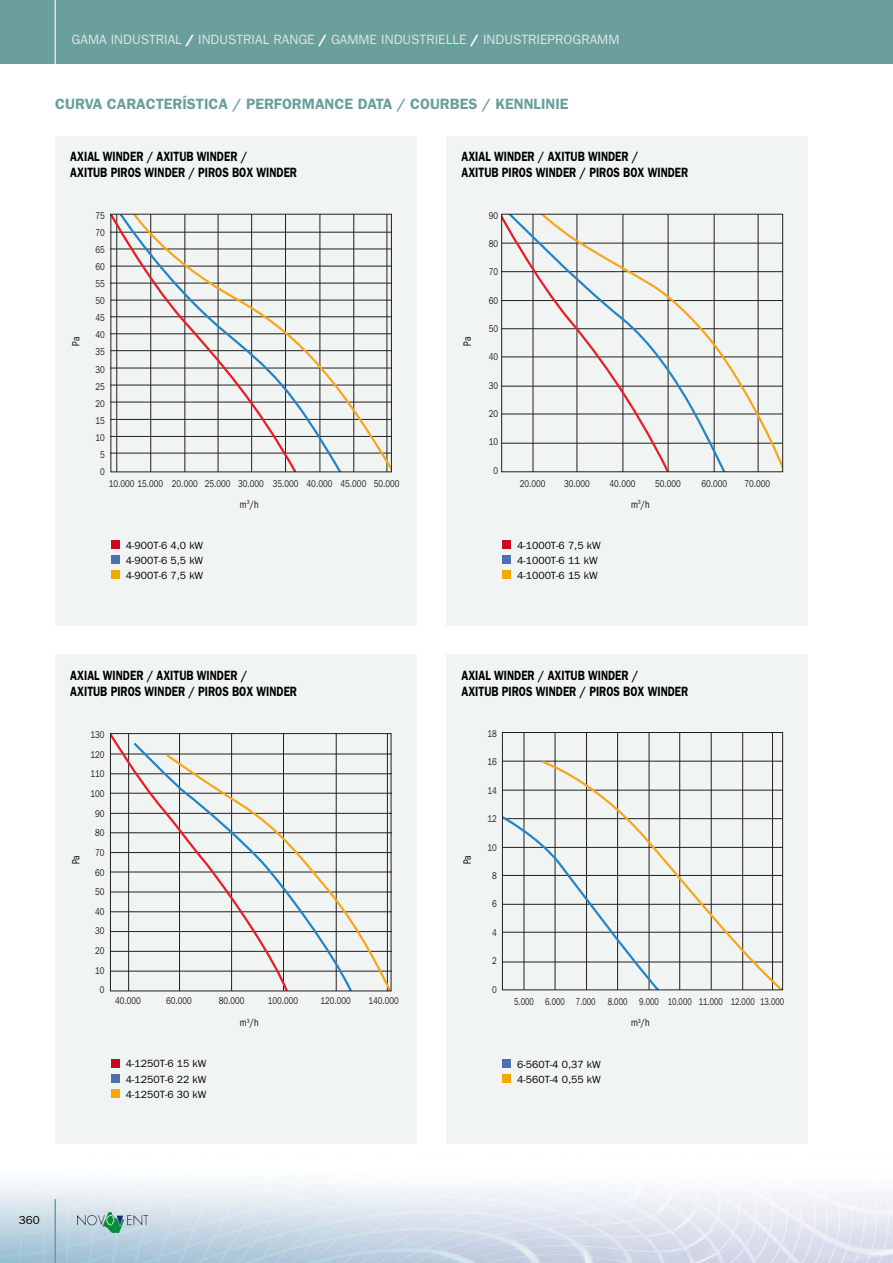
<style>
.page{position:relative;width:893px;height:1263px;background:#fff}
.page>*{position:absolute;margin:0;border:0;box-sizing:border-box;transform-origin:0 0}
.t1{font:600 15px "Franklin Gothic";color:#6a9f9c}
.t2{font:600 13.5px/16.2px "Franklin Gothic";color:#000;scale:.8 1}
.t3{font:13.5px "Franklin Gothic";color:#dae6e5}
.t4{font:11.55px "Franklin Gothic";color:#000}
.t5{font:10.5px/15px "Franklin Gothic";color:#000;text-align:justify}
.t6{font:10.5px "Franklin Gothic";color:#000;scale:.8 1}
.t7{font:9.75px/17.1px "Franklin Gothic IT Cby BT";color:#231f20;text-align:center;scale:.8 1}
.t8{font:9.75px "Franklin Gothic IT Cby BT";color:#231f20;scale:.75 1}
.s1{font-weight:800;color:#fff}
</style>
<div class="page">
<div style="left:0;top:0;width:893px;height:64px;background:#6a9f9c"></div>
<hr style="left:55px;top:0;width:1px;height:64px;background:#dae6e5">
<img style="left:0;top:1180px;width:892px;height:83px">
<hr style="left:55px;top:1199px;width:1px;height:64px;background:#6a9f9c">
<img style="left:78px;top:1213px;width:70px;height:20px">
<img style="left:892px;top:1158px;width:1px;height:105px">
<div style="left:55px;top:136px;width:362px;height:489px;background:#f0f5f4"></div>
<div style="left:55px;top:655px;width:362px;height:489px;background:#f0f5f4"></div>
<div style="left:446px;top:136px;width:362px;height:489px;background:#f0f5f4"></div>
<div style="left:446px;top:655px;width:362px;height:489px;background:#f0f5f4"></div>
<svg style="left:113px;top:216px;width:4px;height:254px"></svg>
<svg style="left:117px;top:216px;width:14px;height:254px"></svg>
<svg style="left:131px;top:216px;width:259px;height:254px"></svg>
<div style="left:111px;top:214px;width:281px;height:258px;border:1px solid #231f20"></div>
<hr style="left:387px;top:734px;width:1px;height:257px;background:#231f20">
<hr style="left:336px;top:734px;width:1px;height:257px;background:#231f20">
<svg style="left:112px;top:735px;width:172px;height:254px"></svg>
<svg style="left:132px;top:741px;width:205px;height:248px"></svg>
<svg style="left:165px;top:753px;width:224px;height:236px"></svg>
<div style="left:110px;top:733px;width:281px;height:258px;border:1px solid #231f20"></div>
<svg style="left:505px;top:216px;width:33px;height:254px"></svg>
<svg style="left:538px;top:216px;width:243px;height:254px"></svg>
<div style="left:501px;top:214px;width:282px;height:258px;border:1px solid #231f20"></div>
<hr style="left:502px;top:761px;width:281px;height:1px;background:#231f20">
<hr style="left:586px;top:732px;width:1px;height:258px;background:#231f20">
<hr style="left:649px;top:732px;width:1px;height:258px;background:#231f20">
<hr style="left:742px;top:732px;width:1px;height:258px;background:#231f20">
<hr style="left:502px;top:790px;width:281px;height:1px;background:#231f20">
<hr style="left:524px;top:732px;width:1px;height:258px;background:#231f20">
<hr style="left:555px;top:732px;width:1px;height:258px;background:#231f20">
<hr style="left:617px;top:732px;width:1px;height:258px;background:#231f20">
<hr style="left:679px;top:732px;width:1px;height:258px;background:#231f20">
<hr style="left:711px;top:732px;width:1px;height:258px;background:#231f20">
<hr style="left:772px;top:732px;width:1px;height:258px;background:#231f20">
<svg style="left:540px;top:759px;width:241px;height:229px"></svg>
<svg style="left:504px;top:813px;width:160px;height:175px"></svg>
<div style="left:502px;top:732px;width:281px;height:258px;border:1px solid #231f20"></div>
<div style="left:111px;top:571px;width:9px;height:8px;background:#f6a800"></div>
<div style="left:111px;top:556px;width:9px;height:8px;background:#4d70b0"></div>
<div style="left:111px;top:541px;width:9px;height:8px;background:#cc071e"></div>
<div style="left:111px;top:1089px;width:9px;height:9px;background:#f6a800"></div>
<div style="left:111px;top:1074px;width:9px;height:9px;background:#4d70b0"></div>
<div style="left:111px;top:1059px;width:9px;height:9px;background:#cc071e"></div>
<div style="left:503px;top:571px;width:8px;height:8px;background:#f6a800"></div>
<div style="left:503px;top:556px;width:8px;height:8px;background:#4d70b0"></div>
<div style="left:503px;top:541px;width:8px;height:8px;background:#cc071e"></div>
<div style="left:503px;top:1074px;width:8px;height:9px;background:#f6a800"></div>
<div style="left:503px;top:1059px;width:8px;height:9px;background:#4d70b0"></div>
<p class="t3" style="left:72px;top:35px;width:549px">GAMA INDUSTRIAL <span class="s1">/</span> INDUSTRIAL RANGE <span class="s1">/</span> GAMME INDUSTRIELLE <span class="s1">/</span> INDUSTRIEPROGRAMM</p>
<p class="t1" style="left:55px;top:99px;width:515px">CURVA CARACTERÍSTICA / PERFORMANCE DATA / COURBES / KENNLINIE</p>
<p class="t2" style="left:70px;top:150px;width:285px">AXIAL WINDER / AXITUB WINDER /<br>AXITUB PIROS WINDER / PIROS BOX WINDER</p>
<p class="t2" style="left:461px;top:150px;width:285px">AXIAL WINDER / AXITUB WINDER /<br>AXITUB PIROS WINDER / PIROS BOX WINDER</p>
<p class="t6" style="left:72px;top:345px;width:13px;rotate:-90deg">Pa</p>
<p class="t7" style="left:95px;top:208px;width:13px">75<br>70<br>65<br>60<br>55<br>50<br>45<br>40<br>35<br>30<br>25<br>20<br>15<br>10<br>5<br>0</p>
<p class="t6" style="left:463px;top:345px;width:13px;rotate:-90deg">Pa</p>
<p class="t7" style="left:489px;top:208px;width:13px">90</p>
<p class="t7" style="left:489px;top:236px;width:13px">80</p>
<p class="t7" style="left:489px;top:264px;width:13px">70</p>
<p class="t7" style="left:489px;top:293px;width:13px">60</p>
<p class="t7" style="left:489px;top:321px;width:13px">50</p>
<p class="t7" style="left:489px;top:349px;width:13px">40</p>
<p class="t7" style="left:489px;top:378px;width:13px">30</p>
<p class="t7" style="left:489px;top:406px;width:13px">20</p>
<p class="t7" style="left:489px;top:434px;width:13px">10</p>
<p class="t7" style="left:494px;top:463px;width:7px">0</p>
<p class="t7" style="left:109px;top:476px;width:365px">10.000 15.000 20.000 25.000 30.000 35.000 40.000 45.000 50.000</p>
<p class="t7" style="left:520px;top:476px;width:34px">20.000</p>
<p class="t7" style="left:564px;top:476px;width:34px">30.000</p>
<p class="t7" style="left:610px;top:476px;width:34px">40.000</p>
<p class="t7" style="left:655px;top:476px;width:34px">50.000</p>
<p class="t7" style="left:701px;top:476px;width:34px">60.000</p>
<p class="t7" style="left:744px;top:476px;width:34px">70.000</p>
<p class="t6" style="left:240px;top:500px;width:25px">m<sup>3</sup>/h</p>
<p class="t6" style="left:631px;top:500px;width:25px">m<sup>3</sup>/h</p>
<p class="t5" style="left:126px;top:538px;width:79px">4-900T-6 4,0 kW 4-900T-6 5,5 kW 4-900T-6 7,5 kW</p>
<p class="t5" style="left:517px;top:538px;width:85px;text-align:left">4-1000T-6 7,5 kW<br>4-1000T-6 11 kW<br>4-1000T-6 15 kW</p>
<p class="t2" style="left:70px;top:668px;width:285px">AXIAL WINDER / AXITUB WINDER /<br>AXITUB PIROS WINDER / PIROS BOX WINDER</p>
<p class="t2" style="left:461px;top:668px;width:285px">AXIAL WINDER / AXITUB WINDER /<br>AXITUB PIROS WINDER / PIROS BOX WINDER</p>
<p class="t6" style="left:72px;top:864px;width:13px;rotate:-90deg">Pa</p>
<p class="t7" style="left:91px;top:726px;width:19px;line-height:19.6px;text-align:right">130<br>120<br>110<br>100<br>90<br>80<br>70<br>60<br>50<br>40<br>30<br>20<br>10<br>0</p>
<p class="t6" style="left:463px;top:864px;width:13px;rotate:-90deg">Pa</p>
<p class="t7" style="left:487px;top:726px;width:13px">18</p>
<p class="t7" style="left:487px;top:755px;width:13px">16</p>
<p class="t7" style="left:487px;top:783px;width:13px">14</p>
<p class="t7" style="left:487px;top:811px;width:13px">12</p>
<p class="t7" style="left:487px;top:840px;width:13px">10</p>
<p class="t7" style="left:492px;top:868px;width:7px">8</p>
<p class="t7" style="left:492px;top:896px;width:7px">6</p>
<p class="t7" style="left:492px;top:925px;width:7px">4</p>
<p class="t7" style="left:492px;top:953px;width:7px">2</p>
<p class="t7" style="left:492px;top:982px;width:7px">0</p>
<p class="t7" style="left:115px;top:993px;width:34px">40.000</p>
<p class="t7" style="left:166px;top:993px;width:34px">60.000</p>
<p class="t7" style="left:219px;top:993px;width:34px">80.000</p>
<p class="t7" style="left:268px;top:993px;width:39px">100.000</p>
<p class="t7" style="left:320px;top:993px;width:39px">120.000</p>
<p class="t7" style="left:369px;top:993px;width:39px">140.000</p>
<p class="t8" style="left:514px;top:998px;width:362px">5.000 6.000 7.000 8.000 9.000 10.000 11.000 12.000 13.000</p>
<p class="t6" style="left:240px;top:1019px;width:25px">m<sup>3</sup>/h</p>
<p class="t6" style="left:631px;top:1019px;width:25px">m<sup>3</sup>/h</p>
<p class="t5" style="left:126px;top:1057px;width:82px">4-1250T-6 15 kW 4-1250T-6 22 kW 4-1250T-6 30 kW</p>
<p class="t5" style="left:517px;top:1057px;width:85px">6-560T-4 0,37 kW<br>4-560T-4 0,55 kW</p>
<p class="t4" style="left:19px;top:1216px;width:22px">360</p>
</div>
